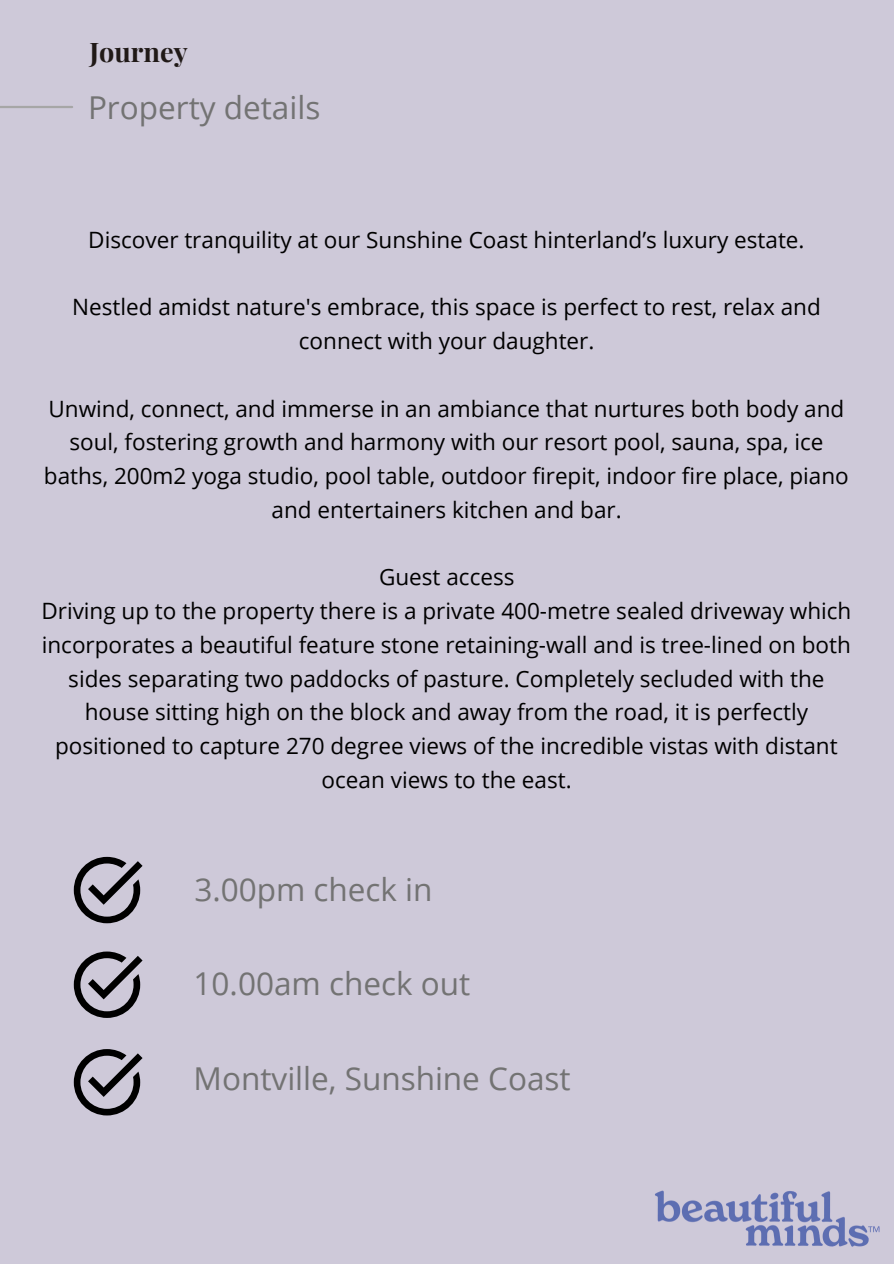
<style>
.page{position:relative;width:894px;height:1264px;background:#fff}
.page>*{position:absolute;margin:0;border:0;box-sizing:border-box;transform-origin:0 0}
.t1{font:31.5px "Open Sans";color:#737373}
.t2{font:700 27px "Playfair Display";color:#201917}
.t3{font:22.5px/33.8px "Open Sans";color:#000;text-align:center}
</style>
<div class="page">
<div style="left:0;top:0;width:893px;height:1263px;background:#cec9d9"></div>
<hr style="left:0;top:106px;width:72px;height:2px;background:#a6a6a6">
<svg style="left:74px;top:856px;width:68px;height:67px"></svg>
<svg style="left:74px;top:951px;width:68px;height:66px"></svg>
<svg style="left:74px;top:1049px;width:68px;height:66px"></svg>
<img style="left:655px;top:1190px;width:225px;height:57px">
<h1 class="t2" style="left:89px;top:33px;width:100px">Journey</h1>
<p class="t1" style="left:88px;top:85px;width:234px">Property details</p>
<p class="t3" style="left:88px;top:222px;width:717px">Discover tranquility at our Sunshine Coast hinterland’s luxury estate.</p>
<p class="t3" style="left:72px;top:289px;width:750px">Nestled amidst nature's embrace, this space is perfect to rest, relax and connect with your daughter.</p>
<p class="t3" style="left:44px;top:391px;width:806px">Unwind, connect, and immerse in an ambiance that nurtures both body and soul, fostering growth and harmony with our resort pool, sauna, spa, ice baths, 200m2 yoga studio, pool table, outdoor firepit, indoor fire place, piano and entertainers kitchen and bar.</p>
<p class="t3" style="left:379px;top:559px;width:137px">Guest access</p>
<h1 class="t3" style="left:41px;top:593px;width:811px">Driving up to the property there is a private 400-metre sealed driveway which incorporates a beautiful feature stone retaining-wall and is tree-lined on both sides separating two paddocks of pasture. Completely secluded with the house sitting high on the block and away from the road, it is perfectly positioned to capture 270 degree views of the incredible vistas with distant ocean views to the east.</h1>
<p class="t1" style="left:194px;top:866px;width:239px">3.00pm check in</p>
<p class="t1" style="left:193px;top:961px;width:278px">10.00am check out</p>
<p class="t1" style="left:193px;top:1056px;width:378px">Montville, Sunshine Coast</p>
</div>
